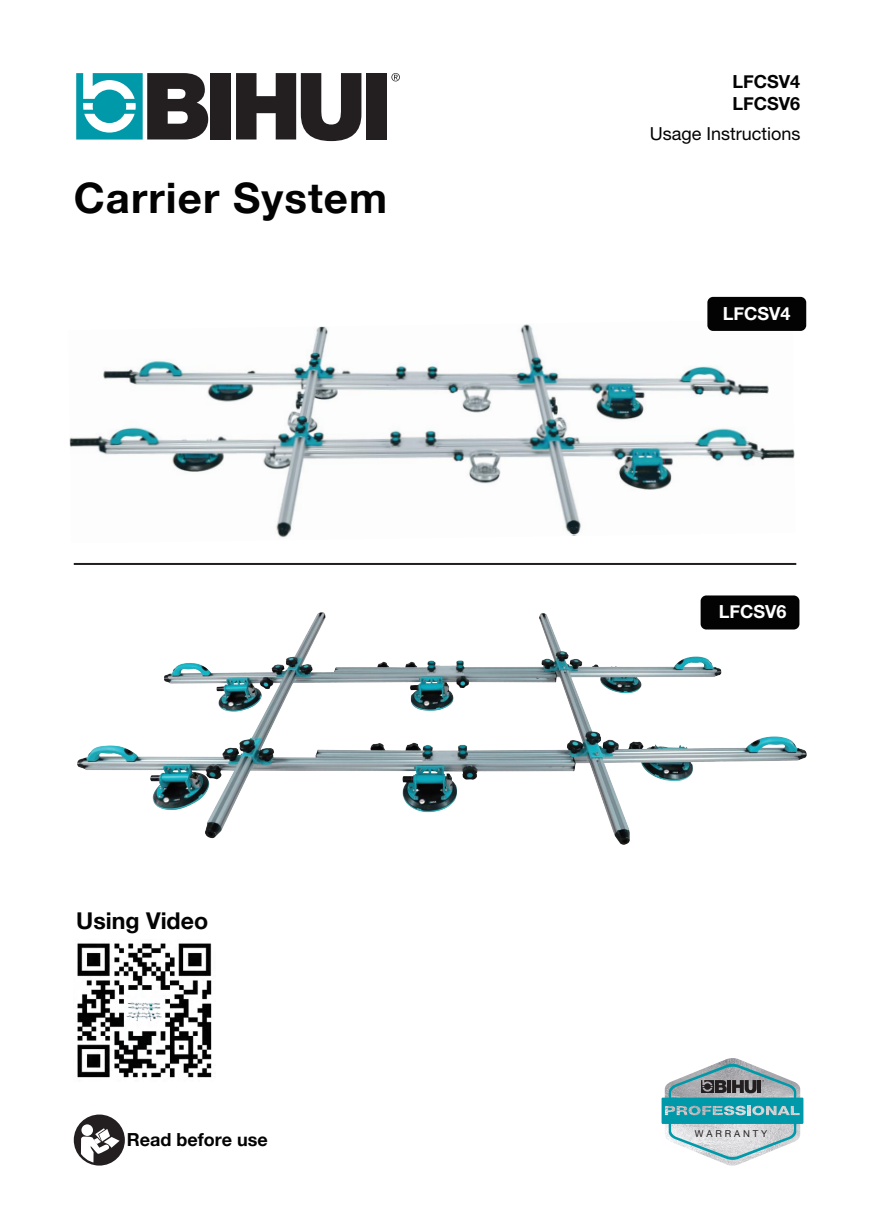
<style>
.page{position:relative;width:874px;height:1225px;background:#fff}
.page>*{position:absolute;margin:0;border:0;box-sizing:border-box;transform-origin:0 0}
.t1{font:700 42px "Helvetica Neue";letter-spacing:.025em;color:#030303}
.t2{font:700 23.2px "Helvetica Neue";color:#030303}
.t3{font:700 18px/22px "Helvetica Neue";color:#030303}
.t4{font:18px "Helvetica Neue";color:#030303}
.t5{font:700 18px "Helvetica Neue";color:#fff}
.t6{font:9.4px "Helvetica Neue";letter-spacing:.3em;color:#231f20}
</style>
<div class="page">
<div style="left:210px;top:73px;width:21px;height:66px;background:#231f20"></div>
<svg style="left:236px;top:73px;width:125px;height:68px"></svg>
<div style="left:366px;top:73px;width:20px;height:66px;background:#231f20"></div>
<svg style="left:391px;top:73px;width:8px;height:8px"></svg>
<svg style="left:76px;top:73px;width:132px;height:67px"></svg>
<img style="left:713px;top:1058px;width:38px;height:108px">
<div style="left:661px;top:1097px;width:142px;height:27px;background:#0099a9"></div>
<svg style="left:664px;top:1063px;width:135px;height:96px"></svg>
<div style="left:74px;top:1114px;width:51px;height:51px;background:#231f20;border-radius:50%"></div>
<svg style="left:81px;top:1124px;width:12px;height:12px"></svg>
<svg style="left:81px;top:1128px;width:38px;height:34px"></svg>
<img style="left:77px;top:943px;width:135px;height:135px">
<img style="left:77px;top:613px;width:729px;height:232px">
<img style="left:69px;top:324px;width:726px;height:214px">
<hr style="left:74px;top:563px;width:721px;height:2px;background:#231f20">
<div style="left:707px;top:297px;width:98px;height:34px;background:#030303;border-radius:6px"></div>
<div style="left:700px;top:595px;width:99px;height:34px;background:#030303;border-radius:6px"></div>
<h1 class="t1" style="left:74px;top:165px;width:315px">Carrier System</h1>
<p class="t2" style="left:76px;top:902px;width:133px">Using Video</p>
<p class="t3" style="left:127px;top:1129px;width:142px">Read before use</p>
<p class="t3" style="left:732px;top:71px;width:69px">LFCSV4<br>LFCSV6</p>
<p class="t4" style="left:649px;top:122px;width:152px">Usage Instructions</p>
<p class="t5" style="left:722px;top:299px;width:69px">LFCSV4</p>
<p class="t5" style="left:718px;top:597px;width:69px">LFCSV6</p>
<p class="t6" style="left:694px;top:1127px;width:74px">WARRANTY</p>
</div>
